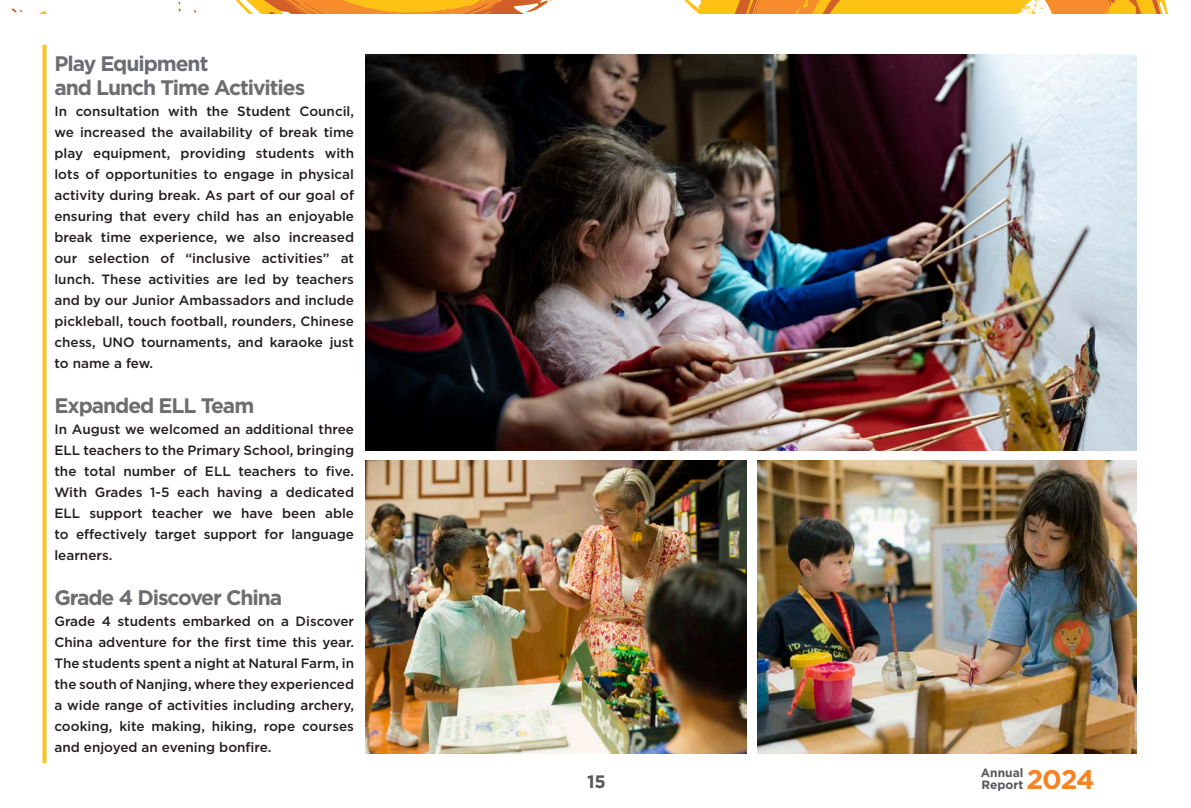
<style>
.page{position:relative;width:1191px;height:808px;background:#fff}
.page>*{position:absolute;margin:0;border:0;box-sizing:border-box;transform-origin:0 0}
.t1{font:700 27px "Gotham";color:#f58321}
.t2{font:700 21px "Gotham";letter-spacing:-.05em;color:#6c6d70}
.t3{font:700 18px "Gotham";color:#57585a}
.t4{font:500 13.5px/21px "Gotham";color:#231f20;text-align:justify}
.t5{font:700 12px/12px "Gotham";color:#57585a}
</style>
<div class="page">
<svg style="left:11px;top:0;width:1157px;height:14px"></svg>
<hr style="left:43px;top:45px;width:3px;height:718px;background:#fec210">
<img style="left:366px;top:54px;width:770px;height:397px">
<img style="left:366px;top:461px;width:381px;height:292px">
<img style="left:758px;top:461px;width:378px;height:292px">
<p class="t2" style="left:54px;top:50px;width:155px">Play Equipment</p>
<p class="t2" style="left:54px;top:74px;width:252px">and Lunch Time Activities</p>
<p class="t4" style="left:54px;top:101px;width:301px">In consultation with the Student Council, we increased the availability of break time play equipment, providing students with lots of opportunities to engage in physical activity during break. As part of our goal of ensuring that every child has an enjoyable break time experience, we also increased our selection of “inclusive activities” at lunch. These activities are led by teachers and by our Junior Ambassadors and include pickleball, touch football, rounders, Chinese chess, UNO tournaments, and karaoke just to name a few.</p>
<p class="t2" style="left:54px;top:392px;width:201px">Expanded ELL Team</p>
<p class="t4" style="left:54px;top:419px;width:301px">In August we welcomed an additional three ELL teachers to the Primary School, bringing the total number of ELL teachers to five.<br>With Grades 1-5 each having a dedicated ELL support teacher we have been able to effectively target support for language learners.</p>
<p class="t2" style="left:54px;top:584px;width:229px">Grade 4 Discover China</p>
<p class="t4" style="left:54px;top:611px;width:301px">Grade 4 students embarked on a Discover China adventure for the first time this year.<br>The students spent a night at Natural Farm, in the south of Nanjing, where they experienced a wide range of activities including archery, cooking, kite making, hiking, rope courses and enjoyed an evening bonfire.</p>
<h3 class="t3" style="left:587px;top:770px;width:20px">15</h3>
<p class="t5" style="left:980px;top:767px;width:44px">Annual<br>Report</p>
<h1 class="t1" style="left:1026px;top:762px;width:70px">2024</h1>
</div>
